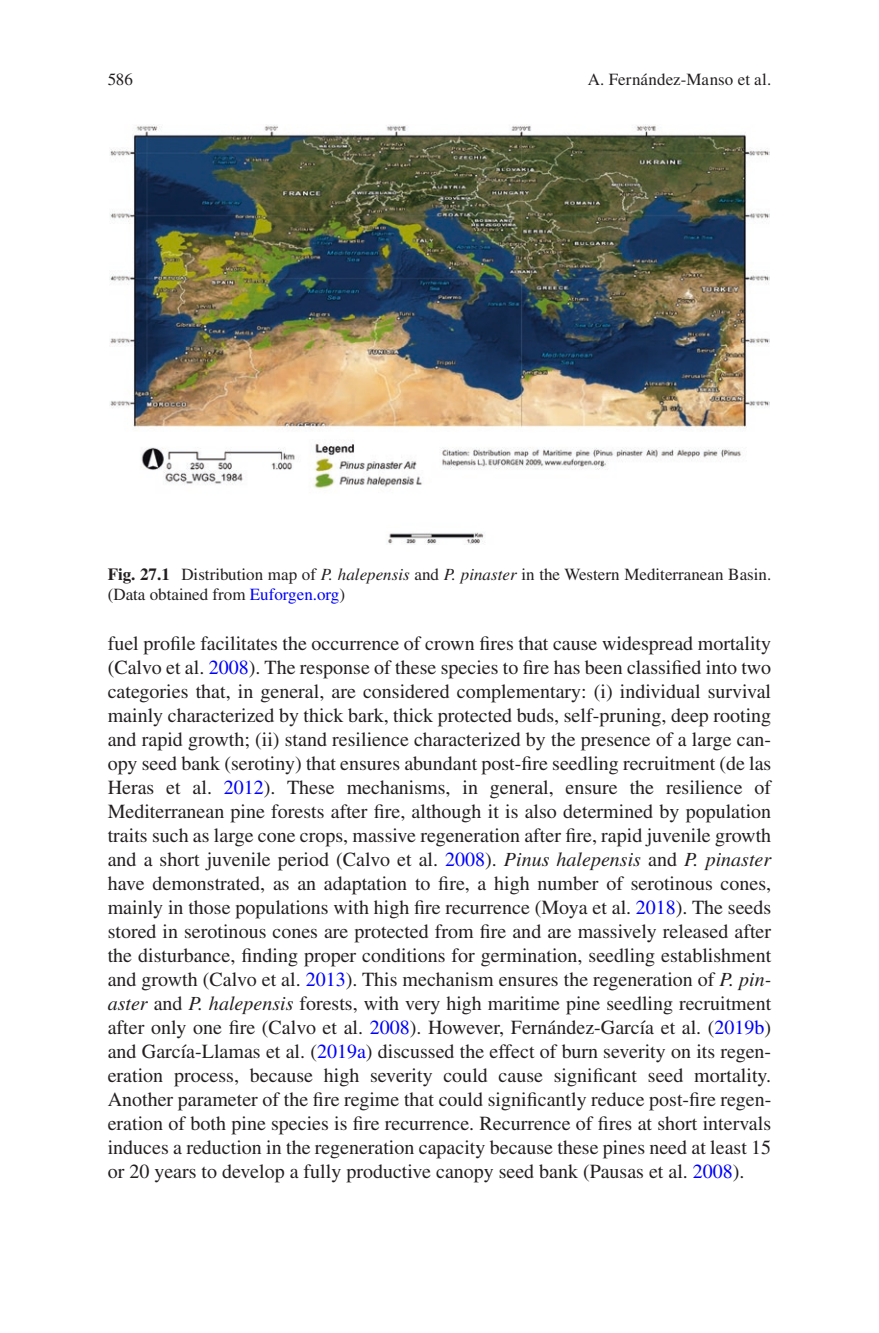
<style>
.page{position:relative;width:879px;height:1333px;background:#fff}
.page>*{position:absolute;margin:0;border:0;box-sizing:border-box;transform-origin:0 0}
.t1{font:20px/24px "Times LT Std";color:#231f20;text-align:justify}
.t2{font:17px/20px "Times LT Std";color:#231f20}
.t3{font:17px "Times LT Std Roman 2";letter-spacing:.005em;color:#231f20}
.s1{font-weight:700}
.s2{font-style:italic}
.s3{color:#0000fa}
</style>
<div class="page">
<img style="left:109px;top:124px;width:660px;height:420px">
<p class="t2" style="left:108px;top:69px;width:27px">586</p>
<p class="t3" style="left:588px;top:70px;width:185px">A. Fernández-Manso et al.</p>
<p class="t2" style="left:108px;top:564px;width:665px"><span class="s1">Fig. 27.1</span> Distribution map of <span class="s2">P. halepensis</span> and <span class="s2">P. pinaster</span> in the Western Mediterranean Basin. (Data obtained from <span class="s3">Euforgen.org</span>)</p>
<p class="t1" style="left:108px;top:631px;width:665px">fuel profile facilitates the occurrence of crown fires that cause widespread mortality (Calvo et al. <span class="s3">2008</span>). The response of these species to fire has been classified into two categories that, in general, are considered complementary: (i) individual survival mainly characterized by thick bark, thick protected buds, self-pruning, deep rooting and rapid growth; (ii) stand resilience characterized by the presence of a large can&shy;opy seed bank (serotiny) that ensures abundant post-fire seedling recruitment (de las Heras et al. <span class="s3">2012</span>). These mechanisms, in general, ensure the resilience of Mediterranean pine forests after fire, although it is also determined by population traits such as large cone crops, massive regeneration after fire, rapid juvenile growth and a short juvenile period (Calvo et al. <span class="s3">2008</span>). <span class="s2">Pinus halepensis</span> and <span class="s2">P. pinaster </span>have demonstrated, as an adaptation to fire, a high number of serotinous cones, mainly in those populations with high fire recurrence (Moya et al. <span class="s3">2018</span>). The seeds stored in serotinous cones are protected from fire and are massively released after the disturbance, finding proper conditions for germination, seedling establishment and growth (Calvo et al. <span class="s3">2013</span>). This mechanism ensures the regeneration of <span class="s2">P. pin&shy;aster</span> and <span class="s2">P. halepensis</span> forests, with very high maritime pine seedling recruitment after only one fire (Calvo et al. <span class="s3">2008</span>). However, Fernández-García et al. (<span class="s3">2019b</span>) and García-Llamas et al. (<span class="s3">2019a</span>) discussed the effect of burn severity on its regen&shy;eration process, because high severity could cause significant seed mortality.<br>Another parameter of the fire regime that could significantly reduce post-fire regen&shy;eration of both pine species is fire recurrence. Recurrence of fires at short intervals induces a reduction in the regeneration capacity because these pines need at least 15 or 20 years to develop a fully productive canopy seed bank (Pausas et al. <span class="s3">2008</span>).</p>
</div>
